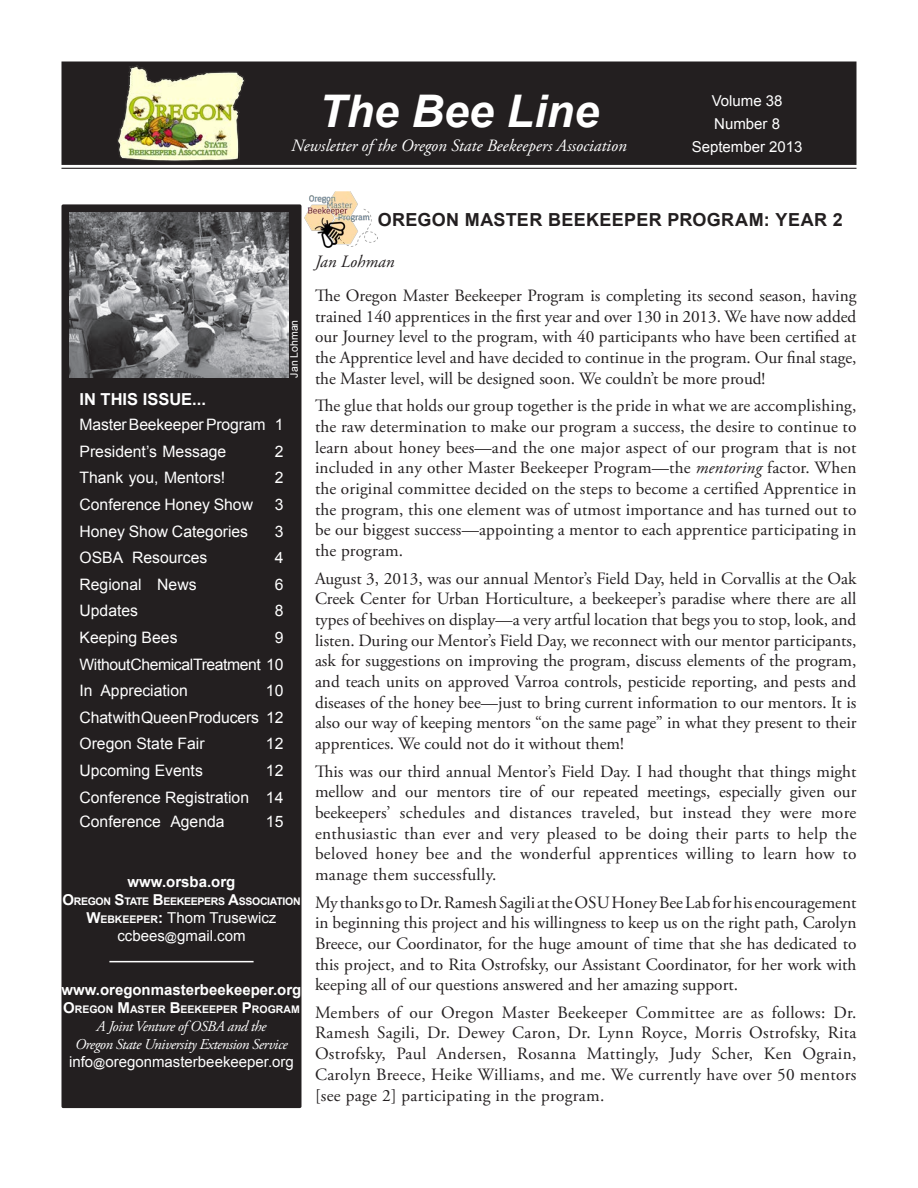
<style>
.page{position:relative;width:918px;height:1188px;background:#fff}
.page>*{position:absolute;margin:0;border:0;box-sizing:border-box;transform-origin:0 0}
.t1{font:italic 700 45px "Arial";color:#fff}
.t2{font:700 18px "Arial";letter-spacing:.025em;color:#231f20}
.t3{font:17.25px/20.7px "Adobe Garamond Pro";color:#231f20;text-align:justify}
.t4{font:italic 17.25px "Adobe Garamond Pro";color:#fff}
.t5{font:italic 17.25px "Adobe Garamond Pro";color:#231f20}
.t6{font:700 16.5px "Arial";color:#fff}
.t7{font:15.75px/26.5px "Arial";color:#fff;text-align:justify}
.t8{font:15px/23.2px "Arial";color:#fff;text-align:center}
.t9{font:italic 15px/18px "Adobe Garamond Pro";letter-spacing:-.03em;color:#fff;text-align:center}
.t10{font:700 15px "Arial";color:#fff}
.t11{font:700 10.5px "Arial";letter-spacing:-.025em;color:#fff}
.t12{font:700 10.5px "Arial";color:#fff}
.t13{font:10.5px "Arial";color:#fff}
.s1{font-size:15px}
.s2{font-weight:700}
.s3{font-weight:700;font-size:10.5px}
.s4{font-size:12px}
.s5{font-style:italic}
</style>
<div class="page">
<img style="left:305px;top:191px;width:73px;height:56px">
<div style="left:62px;top:62px;width:794px;height:102px;background:#231f20"></div>
<div style="left:62px;top:62px;width:794px;height:103px;border:2px solid #231f20"></div>
<div style="left:61px;top:204px;width:240px;height:904px;background:#231f20;border-radius:2px"></div>
<hr style="left:62px;top:168px;width:794px;height:1px;background:#231f20">
<img style="left:104px;top:61px;width:155px;height:108px">
<hr style="left:109px;top:961px;width:145px;height:1px;background:#fff">
<img style="left:69px;top:213px;width:220px;height:165px">
<h1 class="t1" style="left:319px;top:82px;width:282px">The Bee Line</h1>
<p class="t4" style="left:291px;top:135px;width:337px">Newsletter of the Oregon State Beekeepers Association</p>
<p class="t8" style="left:692px;top:89px;width:112px">Volume 38<br>Number 8<br>September 2013</p>
<p class="t13" style="left:287px;top:378px;width:59px;rotate:-90deg">Jan Lohman</p>
<p class="t6" style="left:80px;top:388px;width:128px">IN THIS ISSUE...</p>
<p class="t7" style="left:80px;top:412px;width:205px">Master Beekeeper Program 1<br>President’s Message</p>
<p class="t7" style="left:275px;top:438px;width:10px">2</p>
<p class="t7" style="left:80px;top:465px;width:147px">Thank you, Mentors!</p>
<p class="t7" style="left:275px;top:465px;width:10px">2</p>
<p class="t7" style="left:80px;top:491px;width:175px">Conference Honey Show</p>
<p class="t7" style="left:275px;top:491px;width:10px">3</p>
<p class="t7" style="left:80px;top:518px;width:170px">Honey Show Categories</p>
<p class="t7" style="left:275px;top:518px;width:10px">3</p>
<p class="t7" style="left:80px;top:545px;width:129px">OSBA Resources</p>
<p class="t7" style="left:275px;top:545px;width:10px">4</p>
<p class="t7" style="left:80px;top:571px;width:119px">Regional News</p>
<p class="t7" style="left:275px;top:571px;width:10px">6</p>
<p class="t7" style="left:80px;top:598px;width:60px">Updates</p>
<p class="t7" style="left:275px;top:598px;width:10px">8</p>
<p class="t7" style="left:80px;top:624px;width:100px">Keeping Bees</p>
<p class="t7" style="left:80px;top:624px;width:205px;text-indent:195px">9<br>Without Chemical Treatment 10<br>In Appreciation</p>
<p class="t7" style="left:80px;top:677px;width:205px;text-indent:186px">10<br>Chat with Queen Producers 12<br>Oregon State Fair</p>
<p class="t7" style="left:266px;top:731px;width:19px">12</p>
<p class="t7" style="left:80px;top:757px;width:206px;text-align:right">12<br>Conference Registration 14</p>
<p class="t7" style="left:80px;top:808px;width:147px">Conference Agenda</p>
<p class="t7" style="left:266px;top:808px;width:19px">15</p>
<p class="t7" style="left:80px;top:757px;width:125px">Upcoming Events</p>
<p class="t10" style="left:128px;top:872px;width:109px">www.orsba.org</p>
<p class="t11" style="left:62px;top:894px;width:185px"><span class="s1">O</span>REGON <span class="s1">S</span>TATE <span class="s1">B</span>EEKEEPERS <span class="s1">A</span>SSO</p>
<p class="t11" style="left:260px;top:894px;width:42px">CIATION</p>
<p class="t8" style="left:86px;top:909px;width:192px;line-height:18px"><span class="s2">W</span><span class="s3">EBKEEPER</span><span class="s2">:</span> Thom Trusewicz ccbees<span class="s4">@</span>gmail.com</p>
<p class="t10" style="left:61px;top:980px;width:241px">www.oregonmasterbeekeeper.org</p>
<p class="t12" style="left:63px;top:1002px;width:237px"><span class="s1">O</span>REGON <span class="s1">M</span>ASTER <span class="s1">B</span>EEKEEPER <span class="s1">P</span>ROGRAM</p>
<p class="t9" style="left:75px;top:1017px;width:214px">A Joint Venture of OSBA and the<br>Oregon State University Extension Service</p>
<p class="t8" style="left:69px;top:1050px;width:226px">info<span class="s4">@</span>oregonmasterbeekeeper.org</p>
<p class="t2" style="left:378px;top:208px;width:62px">Oregon</p>
<p class="t2" style="left:465px;top:208px;width:34px">Maste</p>
<p class="t2" style="left:529px;top:208px;width:315px">r Bee keeper Program: Year 2</p>
<p class="t5" style="left:315px;top:251px;width:81px">Jan Lohman</p>
<p class="t3" style="left:315px;top:286px;width:543px">The Oregon Master Beekeeper Program is completing its second season, having trained 140 apprentices in the first year and over 130 in 2013. We have now added our Journey level to the program, with 40 participants who have been certified at the Apprentice level and have decided to continue in the program. Our final stage, the Master level, will be designed soon. We couldn’t be more proud!</p>
<p class="t3" style="left:315px;top:396px;width:543px">The glue that holds our group together is the pride in what we are accomplishing, the raw determination to make our program a success, the desire to continue to learn about honey bees—and the one major aspect of our program that is not included in any other Master Beekeeper Program—the <span class="s5">mentoring</span> factor. When the original committee decided on the steps to become a certified Apprentice in the program, this one element was of utmost importance and has turned out to be our biggest success—appointing a mentor to each apprentice participating in the program.</p>
<p class="t3" style="left:315px;top:568px;width:543px">August 3, 2013, was our annual Mentor’s Field Day, held in Corvallis at the Oak Creek Center for Urban Horticulture, a beekeeper’s paradise where there are all types of beehives on display—a very artful location that begs you to stop, look, and listen. During our Mentor’s Field Day, we reconnect with our mentor participants, ask for suggestions on improving the program, discuss elements of the program, and teach units on approved Varroa controls, pesticide reporting, and pests and diseases of the honey bee—just to bring current information to our mentors. It is also our way of keeping mentors “on the same page” in what they present to their apprentices. We could not do it without them!</p>
<p class="t3" style="left:315px;top:761px;width:543px">This was our third annual Mentor’s Field Day. I had thought that things might mellow and our mentors tire of our repeated meetings, especially given our beekeepers’ schedules and distances traveled, but instead they were more enthusiastic than ever and very pleased to be doing their parts to help the beloved honey bee and the wonderful apprentices willing to learn how to manage them successfully.</p>
<p class="t3" style="left:315px;top:892px;width:543px">My thanks go to Dr. Ramesh Sagili at the OSU Honey Bee Lab for his encouragement in beginning this project and his willingness to keep us on the right path, Carolyn Breece, our Coordinator, for the huge amount of time that she has dedicated to this project, and to Rita Ostrofsky, our Assistant Coordinator, for her work with keeping all of our questions answered and her amazing support.</p>
<p class="t3" style="left:315px;top:1003px;width:543px">Members of our Oregon Master Beekeeper Committee are as follows: Dr.<br>Ramesh Sagili, Dr. Dewey Caron, Dr. Lynn Royce, Morris Ostrofsky, Rita Ostrofsky, Paul Andersen, Rosanna Mattingly, Judy Scher, Ken Ograin, Carolyn Breece, Heike Williams, and me. We currently have over 50 mentors [see page 2] participating in the program.</p>
</div>
